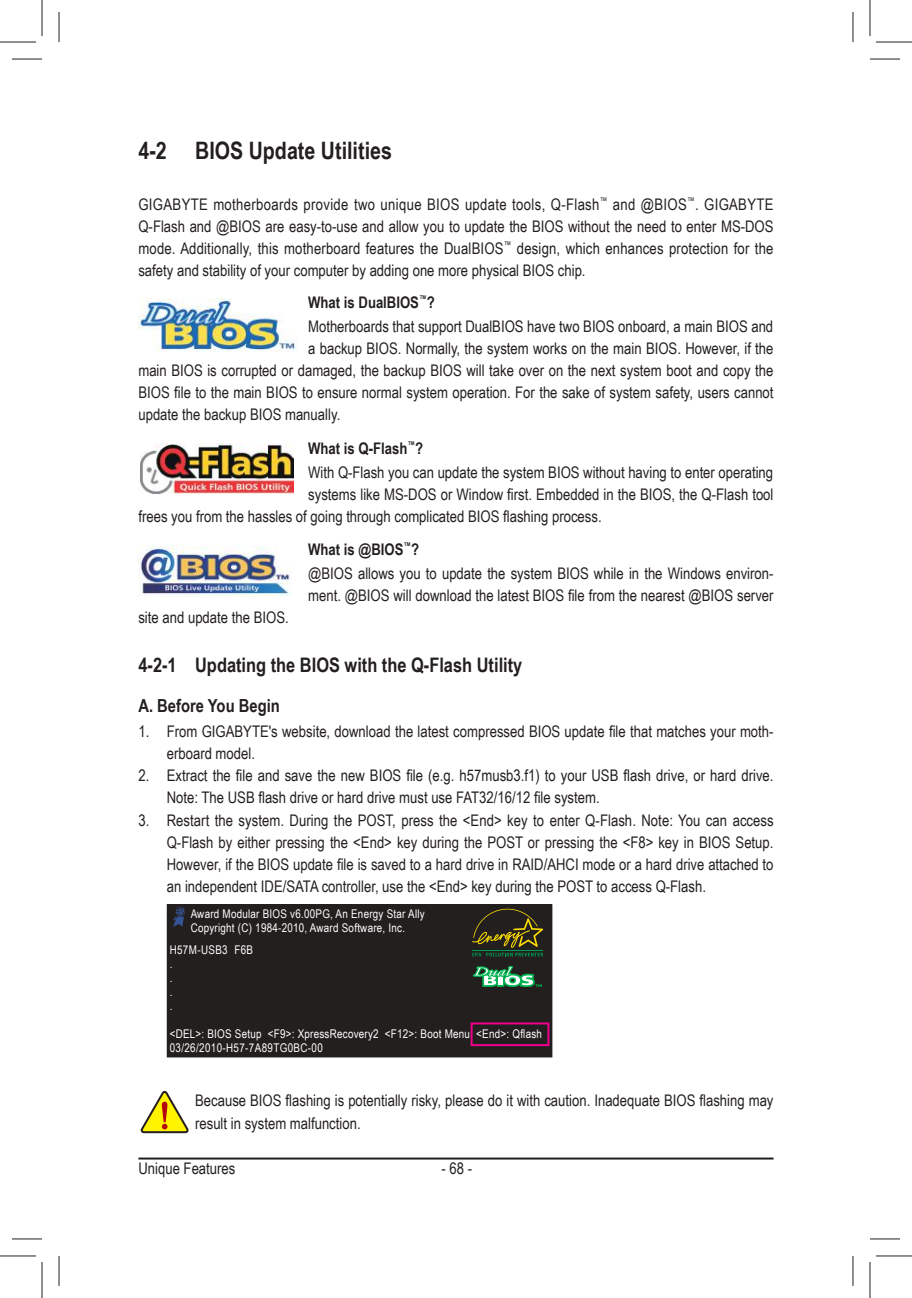
<style>
.page{position:relative;width:912px;height:1298px;background:#fff}
.page>*{position:absolute;margin:0;border:0;box-sizing:border-box;transform-origin:0 0}
.t1{font:700 24px "Arial Narrow";color:#241f1f}
.t2{font:700 20px "Arial Narrow";color:#241f1f}
.t3{font:700 18px "Arial Narrow";color:#241f1f}
.t4{font:16px/22px "Arial Narrow";color:#241f1f}
.t5{font:12px/14px "Arial Narrow";letter-spacing:.02em;color:#fff}
.s1{font-weight:700}
</style>
<div class="page">
<hr style="left:138px;top:1157px;width:635px;height:2px;background:#241f1f">
<img style="left:138px;top:298px;width:159px;height:53px">
<img style="left:140px;top:444px;width:154px;height:49px">
<img style="left:138px;top:545px;width:153px;height:51px">
<div style="left:167px;top:904px;width:385px;height:152px;background:#241f1f"></div>
<div style="left:167px;top:904px;width:385px;height:153px;border:1px solid #241f1f"></div>
<svg style="left:472px;top:908px;width:71px;height:48px"></svg>
<svg style="left:472px;top:965px;width:70px;height:22px"></svg>
<svg style="left:173px;top:906px;width:12px;height:20px"></svg>
<div style="left:470px;top:1022px;width:79px;height:24px;border:2px solid #ee008c"></div>
<svg style="left:141px;top:1090px;width:48px;height:44px"></svg>
<hr style="left:12px;top:59px;width:30px;height:1px;background:#241f1f">
<hr style="left:870px;top:59px;width:30px;height:1px;background:#241f1f">
<hr style="left:12px;top:1238px;width:30px;height:1px;background:#241f1f">
<hr style="left:870px;top:1238px;width:30px;height:1px;background:#241f1f">
<hr style="left:59px;top:12px;width:1px;height:30px;background:#241f1f">
<hr style="left:59px;top:1255px;width:1px;height:30px;background:#241f1f">
<hr style="left:852px;top:12px;width:1px;height:30px;background:#241f1f">
<hr style="left:852px;top:1255px;width:1px;height:30px;background:#241f1f">
<hr style="left:0;top:42px;width:36px;height:1px;background:#241f1f">
<hr style="left:876px;top:42px;width:36px;height:1px;background:#241f1f">
<hr style="left:0;top:1255px;width:36px;height:1px;background:#241f1f">
<hr style="left:876px;top:1255px;width:36px;height:1px;background:#241f1f">
<hr style="left:42px;top:0;width:1px;height:36px;background:#241f1f">
<hr style="left:42px;top:1261px;width:1px;height:36px;background:#241f1f">
<hr style="left:869px;top:0;width:1px;height:36px;background:#241f1f">
<hr style="left:869px;top:1261px;width:1px;height:36px;background:#241f1f">
<h1 class="t1" style="left:138px;top:132px;width:255px">4-2 BIOS Update Utilities</h1>
<p class="t4" style="left:138px;top:193px;width:636px;text-align:justify">GIGABYTE motherboards provide two unique BIOS update tools, Q-Flash<sup>™</sup> and @BIOS<sup>™</sup>. GIGABYTE Q-Flash and @BIOS are easy-to-use and allow you to update the BIOS without the need to enter MS-DOS mode. Additionally, this motherboard features the DualBIOS<sup>™</sup> design, which enhances protection for the safety and stability of your computer by adding one more physical BIOS chip.</p>
<p class="t4" style="left:308px;top:290px;width:466px;line-height:24px"><span class="s1">What is DualBIOS</span><sup>™</sup><span class="s1">?<br></span>Motherboards that support DualBIOS have two BIOS onboard, a main BIOS and</p>
<p class="t4" style="left:138px;top:337px;width:636px;text-align:justify;text-indent:170px">a backup BIOS. Normally, the system works on the main BIOS. However, if the main BIOS is corrupted or damaged, the backup BIOS will take over on the next system boot and copy the BIOS file to the main BIOS to ensure normal system operation. For the sake of system safety, users cannot update the backup BIOS manually.</p>
<p class="t4" style="left:308px;top:435px;width:466px;line-height:24px"><span class="s1">What is Q-Flash</span><sup>™</sup><span class="s1">?<br></span>With Q-Flash you can update the system BIOS without having to enter operating</p>
<p class="t4" style="left:138px;top:482px;width:636px;text-indent:170px">systems like MS-DOS or Window first. Embedded in the BIOS, the Q-Flash tool frees you from the hassles of going through complicated BIOS flashing process.</p>
<p class="t4" style="left:308px;top:536px;width:467px;line-height:24px"><span class="s1">What is @BIOS</span><sup>™</sup><span class="s1">?<br></span>@BIOS allows you to update the system BIOS while in the Windows environ-</p>
<p class="t4" style="left:308px;top:583px;width:467px">ment. @BIOS will download the latest BIOS file from the nearest @BIOS server</p>
<p class="t4" style="left:138px;top:605px;width:152px">site and update the BIOS.</p>
<p class="t2" style="left:138px;top:649px;width:385px">4-2-1 Updating the BIOS with the Q-Flash Utility</p>
<p class="t3" style="left:138px;top:692px;width:143px">A. Before You Begin</p>
<p class="t4" style="left:167px;top:720px;width:608px;text-indent:-28px">1. From GIGABYTE's website, download the latest compressed BIOS update file that matches your moth&shy;erboard model.</p>
<p class="t4" style="left:167px;top:764px;width:608px;text-indent:-28px">2. Extract the file and save the new BIOS file (e.g. h57musb3.f1) to your USB flash drive, or hard drive.<br>Note: The USB flash drive or hard drive must use FAT32/16/12 file system.</p>
<p class="t4" style="left:167px;top:808px;width:608px;text-align:justify;text-indent:-28px">3. Restart the system. During the POST, press the &lt;End&gt; key to enter Q-Flash. Note: You can access Q-Flash by either pressing the &lt;End&gt; key during the POST or pressing the &lt;F8&gt; key in BIOS Setup.<br>However, if the BIOS update file is saved to a hard drive in RAID/AHCI mode or a hard drive attached to an independent IDE/SATA controller, use the &lt;End&gt; key during the POST to access Q-Flash.</p>
<p class="t5" style="left:191px;top:906px;width:236px">Award Modular BIOS v6.00PG, An Energy Star Ally<br>Copyright (C) 1984-2010, Award Software, Inc.</p>
<p class="t5" style="left:170px;top:942px;width:85px">H57M-USB3 F6B .<br>.<br>.<br>.</p>
<p class="t5" style="left:170px;top:1026px;width:374px">&lt;DEL&gt;: BIOS Setup &lt;F9&gt;: XpressRecovery2 &lt;F12&gt;: Boot Menu &lt;End&gt;: Qflash<br>03/26/2010-H57-7A89TG0BC-00</p>
<p class="t4" style="left:195px;top:1089px;width:580px">Because BIOS flashing is potentially risky, please do it with caution. Inadequate BIOS flashing may result in system malfunction.</p>
<p class="t4" style="left:138px;top:1156px;width:98px">Unique Features</p>
<p class="t4" style="left:441px;top:1156px;width:32px">- 68 -</p>
</div>
